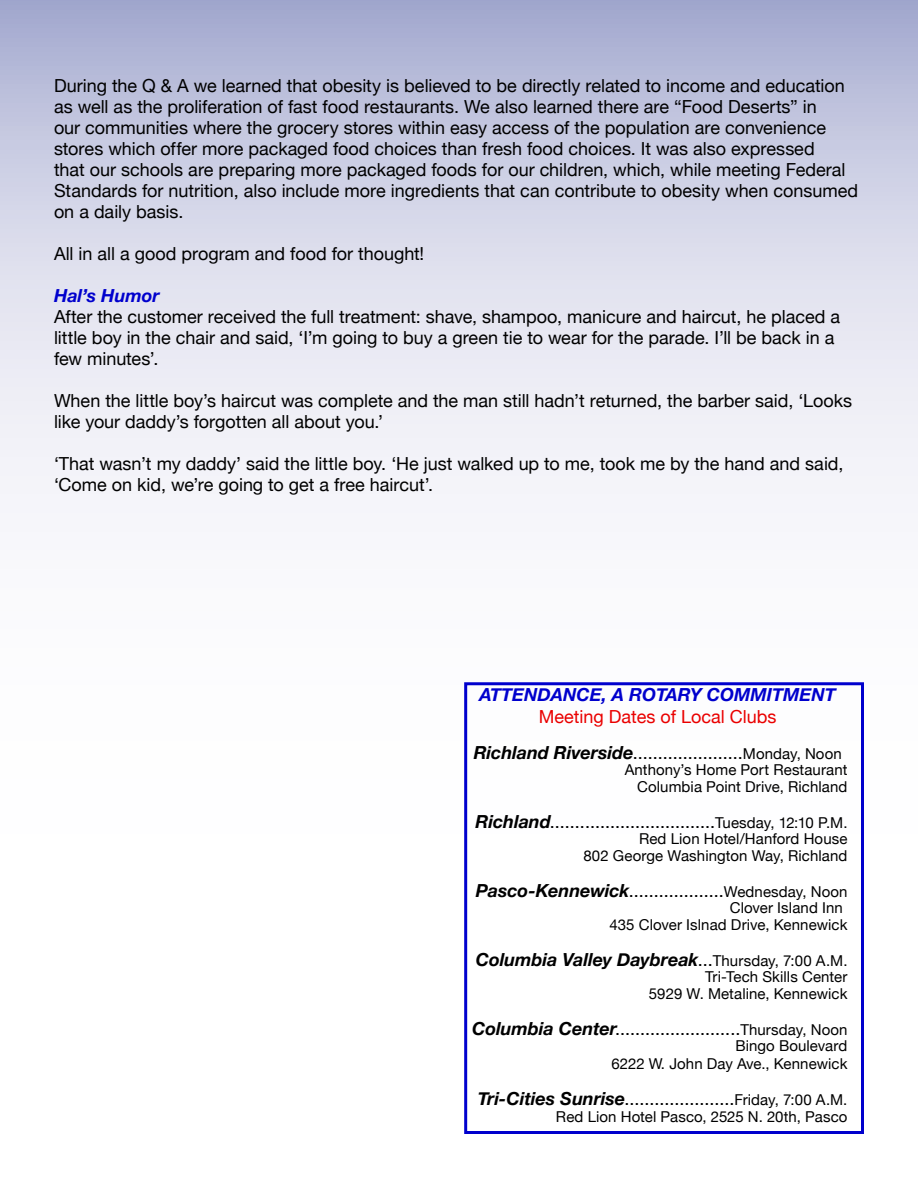
<style>
.page{position:relative;width:918px;height:1188px;background:#fff}
.page>*{position:absolute;margin:0;border:0;box-sizing:border-box;transform-origin:0 0}
.t1{font:18px/21px "Helvetica Neue";color:#000}
.t2{font:18px/36px "Helvetica Neue";color:#ea0000;text-align:center}
.t3{font:italic 700 18px "Helvetica Neue";letter-spacing:-.005em;color:#000}
.t4{font:italic 700 18px "Helvetica Neue";color:#0000cd}
.t5{font:15px/16.5px "Helvetica Neue";letter-spacing:.005em;color:#000;text-align:right}
.s1{font-weight:700;font-style:italic;color:#000}
.s2{color:#000}
.s3{font-size:15px;color:#000}
.s4{font-weight:700;font-style:italic}
.s5{font-size:15px}
.s6{font-weight:400;font-style:normal}
.s7{font-weight:400;font-style:normal;font-size:15px}
</style>
<div class="page">
<svg style="left:0;top:0;width:918px;height:494px"></svg>
<div style="left:464px;top:682px;width:400px;height:452px;border:3px solid #0000cd"></div>
<p class="t1" style="left:54px;top:75px;width:806px">During the Q &amp; A we learned that obesity is believed to be directly related to income and education as well as the proliferation of fast food restaurants. We also learned there are “Food Deserts” in<br>our communities where the grocery stores within easy access of the population are convenience stores which offer more packaged food choices than fresh food choices. It was also expressed<br>that our schools are preparing more packaged foods for our children, which, while meeting Federal Standards for nutrition, also include more ingredients that can contribute to obesity when consumed on a daily basis.</p>
<p class="t1" style="left:54px;top:243px;width:372px">All in all a good program and food for thought!</p>
<p class="t4" style="left:54px;top:285px;width:107px">Hal’s Humor</p>
<p class="t1" style="left:54px;top:306px;width:788px">After the customer received the full treatment: shave, shampoo, manicure and haircut, he placed a little boy in the chair and said, ‘I’m going to buy a green tie to wear for the parade. I’ll be back in a few minutes’.</p>
<p class="t1" style="left:54px;top:390px;width:800px">When the little boy’s haircut was complete and the man still hadn’t returned, the barber said, ‘Looks like your daddy’s forgotten all about you.’</p>
<p class="t1" style="left:54px;top:453px;width:791px">‘That wasn’t my daddy’ said the little boy. ‘He just walked up to me, took me by the hand and said, ‘Come on kid, we’re going to get a free haircut’.</p>
<p class="t4" style="left:480px;top:684px;width:358px">ATTENDANCE, A ROTARY COMMITMENT</p>
<p class="t2" style="left:474px;top:698px;width:370px">Meeting Dates of Local Clubs<br><span class="s1">Richland Riverside</span><span class="s2">......................</span><span class="s3">Monday, Noon</span></p>
<p class="t5" style="left:625px;top:762px;width:224px">Anthony’s Home Port Restaurant<br>Columbia Point Drive, Richland</p>
<p class="t1" style="left:476px;top:811px;width:373px"><span class="s4">Richland</span>.................................<span class="s5">Tuesday, 12:10 P.M.</span></p>
<p class="t5" style="left:583px;top:831px;width:266px">Red Lion Hotel/Hanford House<br>802 George Washington Way, Richland</p>
<p class="t1" style="left:476px;top:880px;width:373px"><span class="s4">Pasco-Kennewick</span>...................<span class="s5">Wednesday, Noon</span></p>
<p class="t5" style="left:609px;top:900px;width:240px;text-align:left;text-indent:120px">Clover Island Inn<br>435 Clover Islnad Drive, Kennewick</p>
<p class="t3" style="left:476px;top:948px;width:373px">Columbia Valley Daybreak<span class="s6">...</span><span class="s7">Thursday, 7:00 A.M.</span></p>
<p class="t5" style="left:649px;top:969px;width:200px">Tri-Tech Skills Center<br>5929 W. Metaline, Kennewick</p>
<p class="t1" style="left:472px;top:1018px;width:377px"><span class="s4">Columbia Center</span>.........................<span class="s5">Thursday, Noon</span></p>
<p class="t5" style="left:611px;top:1037px;width:238px;line-height:18px">Bingo Boulevard<br>6222 W. John Day Ave., Kennewick</p>
<p class="t1" style="left:478px;top:1088px;width:371px"><span class="s4">Tri-Cities Sunrise</span>......................<span class="s5">Friday, 7:00 A.M.</span></p>
<p class="t5" style="left:556px;top:1108px;width:293px">Red Lion Hotel Pasco, 2525 N. 20th, Pasco</p>
</div>
